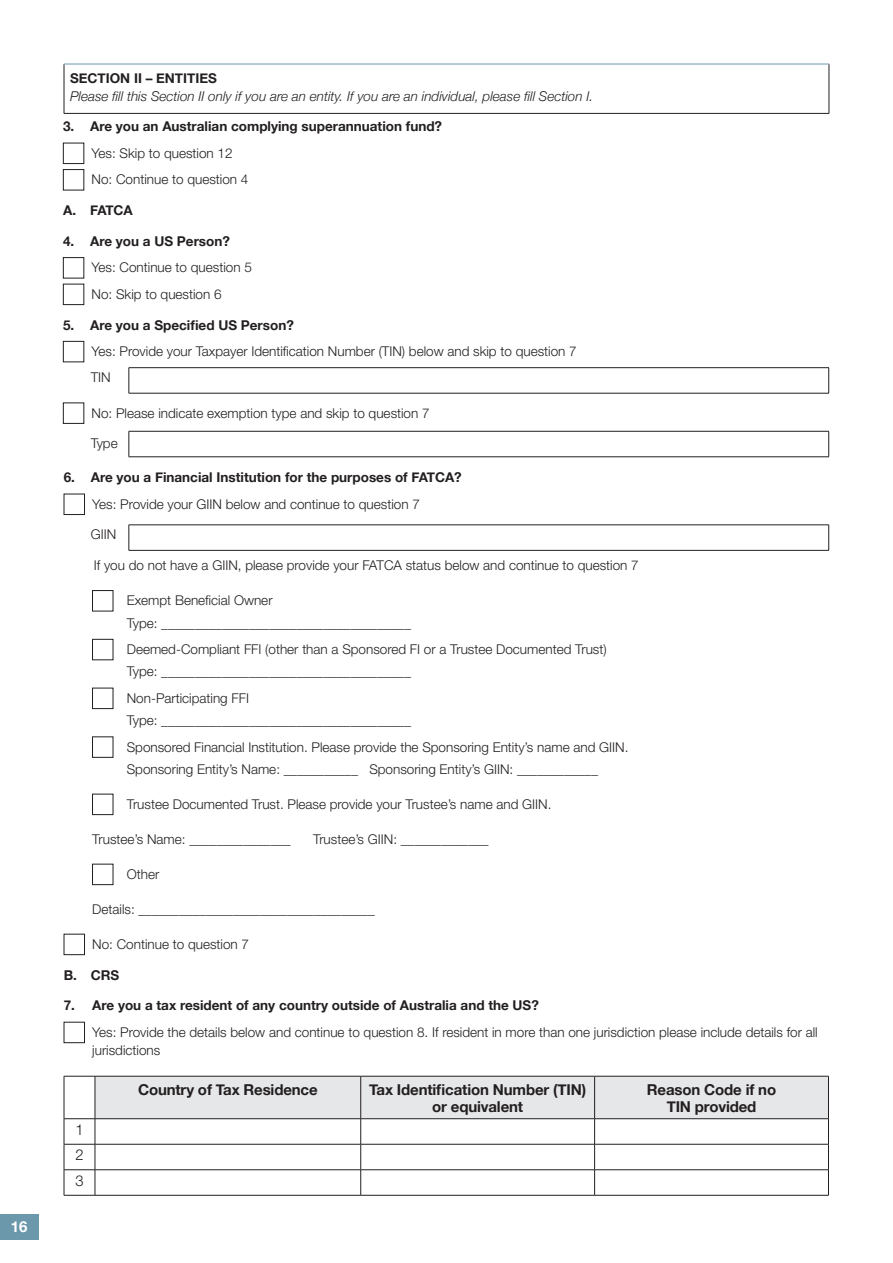
<style>
.page{position:relative;width:893px;height:1263px;background:#fff}
.page>*{position:absolute;margin:0;border:0;box-sizing:border-box;transform-origin:0 0}
.t1{font:700 15px/16.5px "Helvetica Neue";letter-spacing:-.01em;color:#231f20;text-align:center}
.t2{font:300 15px/25.5px "Helvetica Neue";color:#231f20;text-align:justify}
.t3{font:700 15px "Helvetica Neue";color:#fff}
.t4{font:300 13.5px/22.2px "Helvetica Neue";color:#231f20}
.t5{font:700 13.5px "Helvetica Neue";color:#231f20}
.t6{font:italic 300 13.5px "Helvetica Neue";color:#231f20}
</style>
<div class="page">
<div style="left:0;top:1214px;width:38px;height:25px;background:#6c98ac"></div>
<div style="left:64px;top:494px;width:21px;height:21px;border:1px solid #231f20"></div>
<div style="left:92px;top:590px;width:21px;height:21px;border:1px solid #231f20"></div>
<div style="left:92px;top:639px;width:21px;height:21px;border:1px solid #231f20"></div>
<div style="left:92px;top:688px;width:21px;height:21px;border:1px solid #231f20"></div>
<div style="left:92px;top:794px;width:21px;height:21px;border:1px solid #231f20"></div>
<div style="left:92px;top:864px;width:21px;height:21px;border:1px solid #231f20"></div>
<div style="left:64px;top:934px;width:21px;height:21px;border:1px solid #231f20"></div>
<div style="left:64px;top:1022px;width:21px;height:21px;border:1px solid #231f20"></div>
<hr style="left:64px;top:64px;width:1px;height:49px;background:#231f20">
<hr style="left:829px;top:64px;width:1px;height:49px;background:#231f20">
<hr style="left:64px;top:113px;width:765px;height:1px;background:#231f20">
<hr style="left:64px;top:64px;width:765px;height:1px;background:#6c98ac">
<div style="left:63px;top:143px;width:21px;height:21px;border:1px solid #231f20"></div>
<div style="left:63px;top:169px;width:21px;height:21px;border:1px solid #231f20"></div>
<div style="left:63px;top:257px;width:21px;height:21px;border:1px solid #231f20"></div>
<div style="left:63px;top:284px;width:21px;height:21px;border:1px solid #231f20"></div>
<div style="left:63px;top:341px;width:21px;height:21px;border:1px solid #231f20"></div>
<div style="left:63px;top:403px;width:21px;height:21px;border:1px solid #231f20"></div>
<hr style="left:64px;top:1076px;width:31px;height:1px;background:#231f20">
<hr style="left:64px;top:1076px;width:1px;height:42px;background:#231f20">
<hr style="left:64px;top:1118px;width:31px;height:1px;background:#231f20">
<hr style="left:64px;top:1144px;width:31px;height:1px;background:#231f20">
<hr style="left:64px;top:1169px;width:31px;height:1px;background:#231f20">
<svg style="left:64px;top:1119px;width:1px;height:76px"></svg>
<svg style="left:95px;top:1076px;width:734px;height:119px"></svg>
<hr style="left:64px;top:1195px;width:31px;height:1px;background:#231f20">
<hr style="left:95px;top:1195px;width:266px;height:1px;background:#231f20">
<hr style="left:361px;top:1195px;width:234px;height:1px;background:#231f20">
<hr style="left:595px;top:1195px;width:234px;height:1px;background:#231f20">
<hr style="left:129px;top:367px;width:700px;height:1px;background:#231f20">
<svg style="left:129px;top:368px;width:1px;height:25px"></svg>
<svg style="left:828px;top:368px;width:1px;height:25px"></svg>
<hr style="left:129px;top:393px;width:700px;height:1px;background:#231f20">
<hr style="left:129px;top:525px;width:700px;height:1px;background:#231f20">
<svg style="left:129px;top:525px;width:1px;height:25px"></svg>
<svg style="left:828px;top:525px;width:1px;height:25px"></svg>
<hr style="left:129px;top:550px;width:700px;height:1px;background:#231f20">
<hr style="left:129px;top:431px;width:700px;height:1px;background:#231f20">
<svg style="left:129px;top:431px;width:1px;height:25px"></svg>
<svg style="left:828px;top:431px;width:1px;height:25px"></svg>
<hr style="left:129px;top:456px;width:700px;height:1px;background:#231f20">
<p class="t3" style="left:11px;top:1215px;width:18px">16</p>
<p class="t5" style="left:70px;top:68px;width:148px">SECTION II – ENTITIES</p>
<p class="t6" style="left:70px;top:86px;width:525px">Please fill this Section II only if you are an entity. If you are an individual, please fill Section I.</p>
<p class="t5" style="left:63px;top:116px;width:380px">3. Are you an Australian complying superannuation fund?</p>
<p class="t4" style="left:92px;top:139px;width:158px;line-height:26.5px">Yes: Skip to question 12<br>No: Continue to question 4</p>
<p class="t5" style="left:63px;top:200px;width:71px">A. FATCA</p>
<p class="t5" style="left:63px;top:230px;width:168px">4. Are you a US Person?</p>
<p class="t4" style="left:92px;top:254px;width:162px;line-height:26.5px">Yes: Continue to question 5<br>No: Skip to question 6</p>
<p class="t5" style="left:63px;top:314px;width:232px">5. Are you a Specified US Person?</p>
<p class="t4" style="left:92px;top:340px;width:487px">Yes: Provide your Taxpayer Identification Number (TIN) below and skip to question 7</p>
<p class="t4" style="left:91px;top:365px;width:22px">TIN</p>
<p class="t4" style="left:92px;top:401px;width:340px">No: Please indicate exemption type and skip to question 7</p>
<p class="t4" style="left:91px;top:432px;width:29px">Type</p>
<p class="t5" style="left:64px;top:467px;width:399px">6. Are you a Financial Institution for the purposes of FATCA?</p>
<p class="t4" style="left:92px;top:492px;width:329px">Yes: Provide your GIIN below and continue to question 7</p>
<p class="t4" style="left:91px;top:523px;width:27px">GIIN</p>
<p class="t4" style="left:94px;top:554px;width:546px">If you do not have a GIIN, please provide your FATCA status below and continue to question 7</p>
<p class="t4" style="left:127px;top:589px;width:286px">Exempt Beneficial Owner<br>Type: _____________________________________</p>
<p class="t4" style="left:127px;top:638px;width:481px">Deemed-Compliant FFI (other than a Sponsored FI or a Trustee Documented Trust)<br>Type: _____________________________________</p>
<p class="t4" style="left:127px;top:687px;width:286px">Non-Participating FFI<br>Type: _____________________________________</p>
<p class="t4" style="left:127px;top:735px;width:503px">Sponsored Financial Institution. Please provide the Sponsoring Entity’s name and GIIN.<br>Sponsoring Entity’s Name: ___________ Sponsoring Entity’s GIIN: ____________</p>
<p class="t4" style="left:127px;top:793px;width:426px">Trustee Documented Trust. Please provide your Trustee’s name and GIIN.</p>
<p class="t4" style="left:92px;top:828px;width:200px">Trustee’s Name: _______________</p>
<p class="t4" style="left:313px;top:828px;width:177px">Trustee’s GIIN: _____________</p>
<p class="t4" style="left:127px;top:863px;width:34px">Other</p>
<p class="t4" style="left:92px;top:898px;width:284px">Details: ___________________________________</p>
<p class="t4" style="left:92px;top:933px;width:158px">No: Continue to question 7</p>
<p class="t5" style="left:64px;top:964px;width:57px">B. CRS</p>
<p class="t5" style="left:64px;top:995px;width:477px">7. Are you a tax resident of any country outside of Australia and the US?</p>
<p class="t4" style="left:92px;top:1023px;width:727px;line-height:18px">Yes: Provide the details below and continue to question 8. If resident in more than one jurisdiction please include details for all jurisdictions</p>
<p class="t2" style="left:75px;top:1116px;width:10px">1<br>2<br>3</p>
<p class="t1" style="left:138px;top:1082px;width:181px">Country of Tax Residence</p>
<p class="t1" style="left:369px;top:1082px;width:218px">Tax Identification Number (TIN) or equivalent</p>
<p class="t1" style="left:647px;top:1082px;width:131px">Reason Code if no<br>TIN provided</p>
</div>
